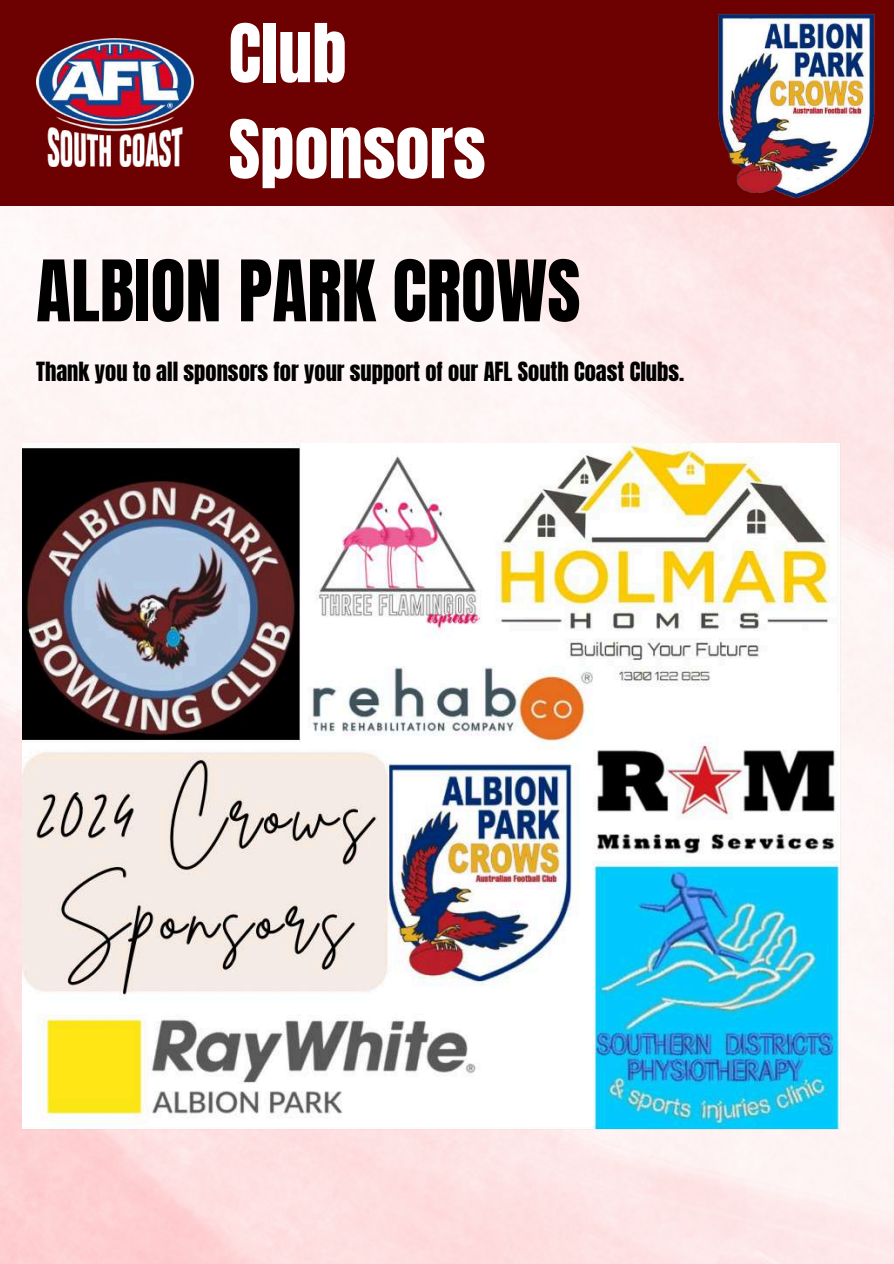
<style>
.page{position:relative;width:894px;height:1264px;background:#fff}
.page>*{position:absolute;margin:0;border:0;box-sizing:border-box;transform-origin:0 0}
.t1{font:72px "Anton";color:#000}
.t2{font:68.55px/96px "Anton";color:#fff}
.t3{font:22.5px "Anton";color:#000}
</style>
<div class="page">
<img style="left:0;top:206px;width:893px;height:1057px">
<div style="left:0;top:0;width:893px;height:206px;background:#6d0000"></div>
<img style="left:36px;top:38px;width:158px;height:129px">
<img style="left:718px;top:14px;width:157px;height:185px">
<img style="left:23px;top:444px;width:817px;height:685px">
<h2 class="t2" style="left:228px;top:6px;width:258px">Club<br>Sponsors</h2>
<h1 class="t1" style="left:36px;top:239px;width:545px">ALBION PARK CROWS</h1>
<p class="t3" style="left:36px;top:355px;width:649px">Thank you to all sponsors for your support of our AFL South Coast Clubs.</p>
</div>
